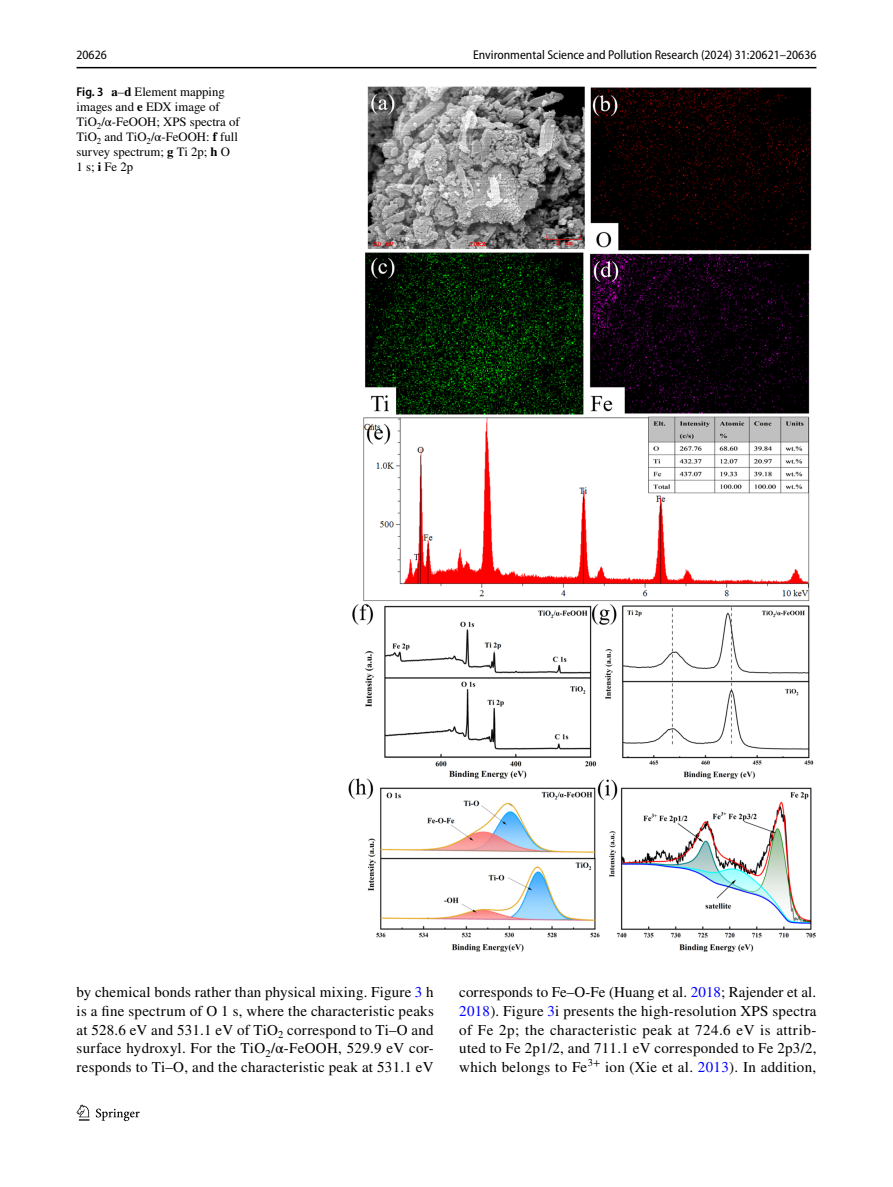
<style>
.page{position:relative;width:893px;height:1187px;background:#fff}
.page>*{position:absolute;margin:0;border:0;box-sizing:border-box;transform-origin:0 0}
.t1{font:15px/18.8px "STIX";letter-spacing:.02em;color:#000;text-align:justify}
.t2{font:12.75px/15px "STIX";color:#000}
.t3{font:semi-condensed 12.75px "Myriad Pro";color:#000}
.s1{font-family:"Myriad Pro";font-weight:600;font-stretch:semi-condensed}
.s2{font-weight:700}
.s3{color:#00f}
</style>
<div class="page">
<hr style="left:77px;top:67px;width:739px;height:1px;background:#000">
<svg style="left:77px;top:1104px;width:12px;height:16px"></svg>
<svg style="left:96px;top:1108px;width:44px;height:12px"></svg>
<img style="left:349px;top:87px;width:467px;height:865px">
<p class="t3" style="left:77px;top:48px;width:32px">20626</p>
<p class="t3" style="left:473px;top:48px;width:345px">Environmental Science and Pollution Research (2024) 31:20621–20636</p>
<p class="t2" style="left:77px;top:85px;width:165px"><span class="s1">Fig. 3</span> <span class="s2">a</span>–<span class="s2">d</span> Element mapping images and <span class="s2">e</span> EDX image of<br>TiO<sub>2</sub>/α-FeOOH; XPS spectra of<br>TiO<sub>2</sub> and TiO<sub>2</sub>/α-FeOOH: <span class="s2">f</span> full survey spectrum; <span class="s2">g</span> Ti 2p; <span class="s2">h</span> O<br>1 s; <span class="s2">i</span> Fe 2p</p>
<p class="t1" style="left:77px;top:983px;width:359px">by chemical bonds rather than physical mixing. Figure <span class="s3">3</span> h is a fine spectrum of O 1 s, where the characteristic peaks at 528.6 eV and 531.1 eV of TiO<sub>2</sub> correspond to Ti–O and surface hydroxyl. For the TiO<sub>2</sub>/α-FeOOH, 529.9 eV cor&shy;responds to Ti–O, and the characteristic peak at 531.1 eV</p>
<p class="t1" style="left:459px;top:983px;width:359px">corresponds to Fe–O-Fe (Huang et al. <span class="s3">2018</span>; Rajender et al.<br><span class="s3">2018</span>). Figure <span class="s3">3</span>i presents the high-resolution XPS spectra of Fe 2p; the characteristic peak at 724.6 eV is attrib&shy;uted to Fe 2p1/2, and 711.1 eV corresponded to Fe 2p3/2, which belongs to Fe<sup>3+</sup> ion (Xie et al. <span class="s3">2013</span>). In addition,</p>
</div>
